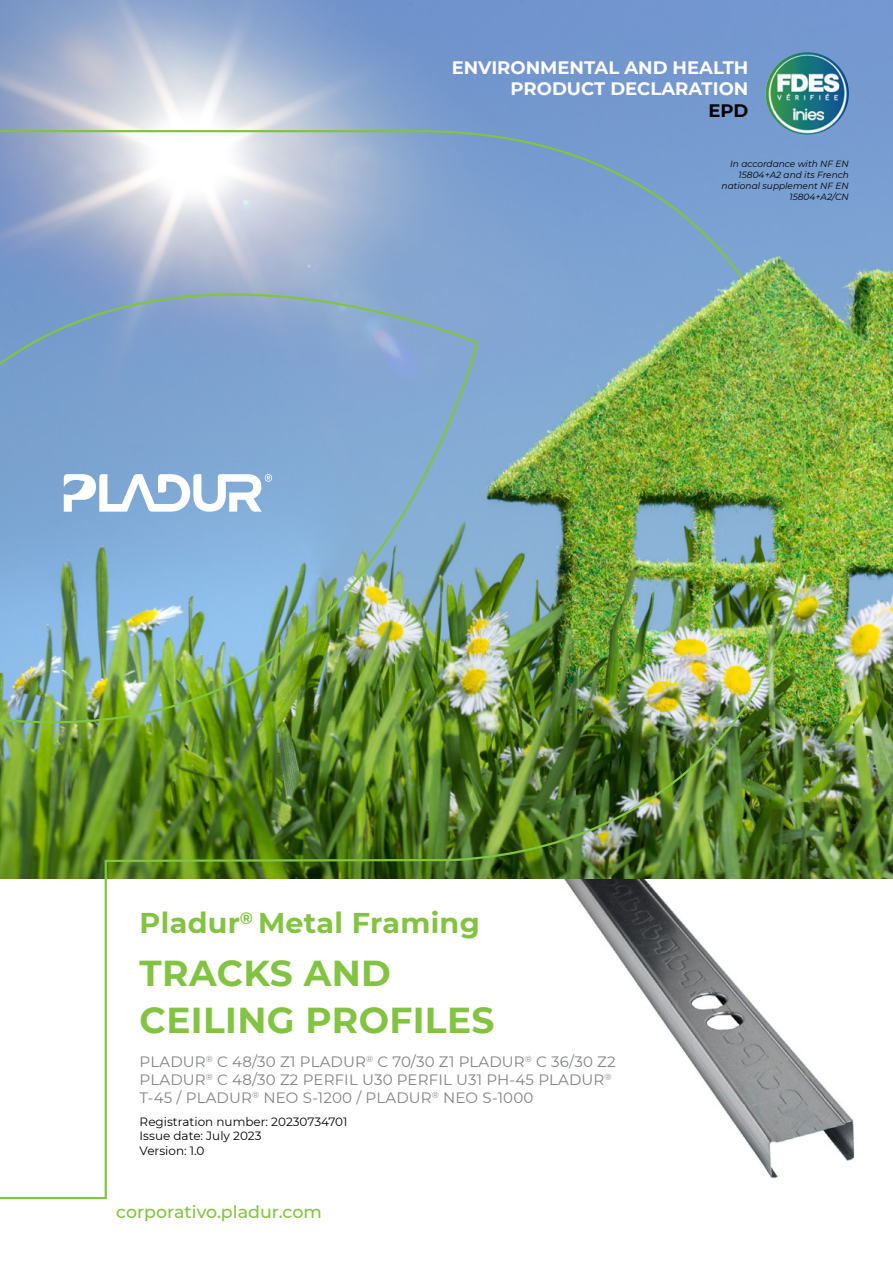
<style>
.page{position:relative;width:893px;height:1263px;background:#fff}
.page>*{position:absolute;margin:0;border:0;box-sizing:border-box;transform-origin:0 0}
.t1{font:700 36px/47.1px "Montserrat";letter-spacing:.01em;color:#82c341}
.t2{font:700 28.65px "Montserrat";letter-spacing:.01em;color:#82c341}
.t3{font:700 18px/21.6px "Montserrat";color:#fff;text-align:right}
.t4{font:700 18px "Montserrat";color:#000}
.t5{font:500 17.4px "Montserrat";color:#82c341}
.t6{font:15px/18px "Montserrat";letter-spacing:.01em;color:#808285}
.t7{font:12px/14.4px "Montserrat";color:#000}
.t8{font:italic 9px/10.8px "Montserrat";color:#000;text-align:right}
</style>
<div class="page">
<img style="left:808px;top:878px;width:85px;height:283px">
<img style="left:0;top:0;width:893px;height:878px">
<img style="left:0;top:129px;width:808px;height:1071px">
<svg style="left:64px;top:474px;width:208px;height:38px"></svg>
<img style="left:766px;top:52px;width:83px;height:83px">
<p class="t3" style="left:452px;top:56px;width:298px">ENVIRONMENTAL AND HEALTH<br>PRODUCT DECLARATION</p>
<p class="t4" style="left:708px;top:97px;width:41px">EPD</p>
<p class="t8" style="left:722px;top:159px;width:129px">In accordance with NF EN<br>15804+A2 and its French national supplement NF EN<br>15804+A2/CN</p>
<h2 class="t2" style="left:140px;top:903px;width:342px">Pladur<sup>®</sup> Metal Framing</h2>
<h1 class="t1" style="left:140px;top:947px;width:356px">TRACKS AND<br>CEILING PROFILES</h1>
<p class="t6" style="left:140px;top:1052px;width:477px">PLADUR<sup>®</sup> C 48/30 Z1 PLADUR<sup>®</sup> C 70/30 Z1 PLADUR<sup>®</sup> C 36/30 Z2<br>PLADUR<sup>®</sup> C 48/30 Z2 PERFIL U30 PERFIL U31 PH-45 PLADUR<sup>®<br></sup>T-45 / PLADUR<sup>®</sup> NEO S-1200 / PLADUR<sup>®</sup> NEO S-1000</p>
<p class="t7" style="left:140px;top:1114px;width:209px">Registration number: 20230734701<br>Issue date: July 2023<br>Version: 1.0</p>
<p class="t5" style="left:116px;top:1200px;width:207px">corporativo.pladur.com</p>
</div>
